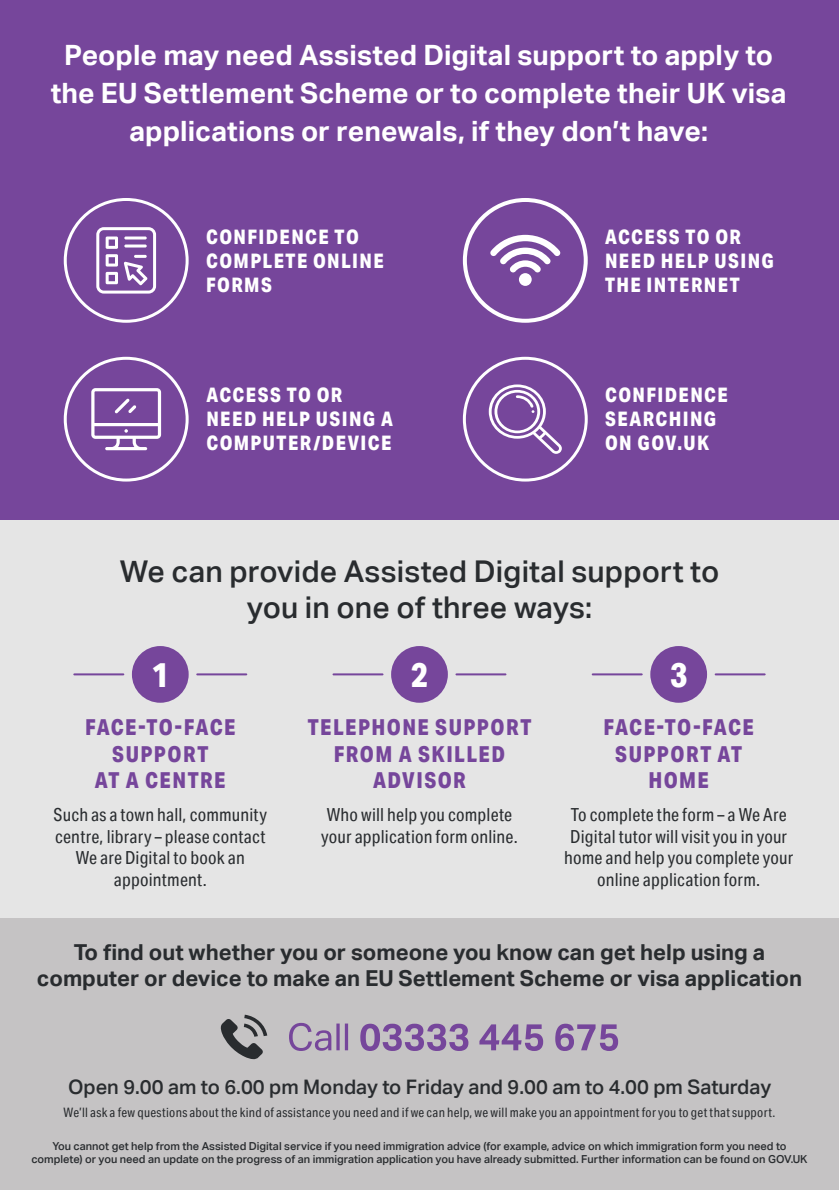
<style>
.page{position:relative;width:839px;height:1190px;background:#fff}
.page>*{position:absolute;margin:0;border:0;box-sizing:border-box;transform-origin:0 0}
.t1{font:800 34.6px "Aktiv Grotesk Cd";color:#fff}
.t2{font:500 30px/36px "Aktiv Grotesk";letter-spacing:.005em;color:#292c2f;text-align:center}
.t3{font:700 28px/38px "Aktiv Grotesk";letter-spacing:.005em;color:#fff;text-align:center}
.t4{font:700 22px/26.4px "Aktiv Grotesk";color:#292c2f;text-align:center}
.t5{font:800 22px/26.4px "Aktiv Grotesk Cd";letter-spacing:.065em;color:#76469b;text-align:center}
.t6{font:800 20px/24px "Aktiv Grotesk Cd";letter-spacing:.07em;color:#fff}
.t7{font:500 20px "Aktiv Grotesk";color:#292c2f}
.t8{font:18px/21.6px "Aktiv Grotesk Cd";letter-spacing:.01em;color:#292c2f;text-align:center}
.t9{font:13px "Aktiv Grotesk Cd";letter-spacing:.02em;color:#292c2f}
.t10{font:500 11px/13.2px "Aktiv Grotesk";color:#292c2f;text-align:center}
</style>
<div class="page">
<div style="left:0;top:507px;width:838px;height:683px;background:#e5e5e5"></div>
<div style="left:0;top:918px;width:838px;height:272px;background:#c5c3c4"></div>
<div style="left:0;top:0;width:838px;height:520px;background:#76469b"></div>
<svg style="left:91px;top:388px;width:70px;height:62px"></svg>
<div style="left:64px;top:357px;width:124px;height:124px;border:3px solid #fff;border-radius:50%"></div>
<svg style="left:490px;top:235px;width:70px;height:51px"></svg>
<div style="left:462px;top:198px;width:125px;height:125px;border:4px solid #fff;border-radius:50%"></div>
<svg style="left:488px;top:384px;width:73px;height:70px"></svg>
<div style="left:462px;top:357px;width:125px;height:124px;border:3px solid #fff;border-radius:50%"></div>
<div style="left:64px;top:198px;width:124px;height:125px;border:3px solid #fff;border-radius:50%"></div>
<svg style="left:96px;top:227px;width:60px;height:66px"></svg>
<div style="left:132px;top:646px;width:56px;height:56px;background:#76469b;border-radius:50%"></div>
<div style="left:391px;top:646px;width:56px;height:56px;background:#76469b;border-radius:50%"></div>
<div style="left:650px;top:646px;width:56px;height:56px;background:#76469b;border-radius:50%"></div>
<hr style="left:74px;top:673px;width:49px;height:2px;background:#76469b">
<hr style="left:333px;top:673px;width:49px;height:2px;background:#76469b">
<hr style="left:592px;top:673px;width:49px;height:2px;background:#76469b">
<hr style="left:197px;top:673px;width:49px;height:2px;background:#76469b">
<hr style="left:456px;top:673px;width:49px;height:2px;background:#76469b">
<hr style="left:715px;top:673px;width:49px;height:2px;background:#76469b">
<svg style="left:289px;top:1022px;width:328px;height:29px"></svg>
<svg style="left:220px;top:1014px;width:47px;height:45px"></svg>
<p class="t3" style="left:51px;top:35px;width:737px">People may need Assisted Digital support to apply to the EU Settlement Scheme or to complete their UK visa applications or renewals, if they don’t have:</p>
<p class="t6" style="left:206px;top:224px;width:179px">CONFIDENCE TO<br>COMPLETE ONLINE<br>FORMS</p>
<p class="t6" style="left:604px;top:224px;width:170px">ACCESS TO OR<br>NEED HELP USING<br>THE INTERNET</p>
<p class="t6" style="left:206px;top:383px;width:188px">ACCESS TO OR<br>NEED HELP USING A<br>COMPUTER/DEVICE</p>
<p class="t6" style="left:604px;top:383px;width:124px">CONFIDENCE<br>SEARCHING<br>ON GOV.UK</p>
<p class="t2" style="left:120px;top:553px;width:600px">We can provide Assisted Digital support to you in one of three ways:</p>
<p class="t1" style="left:151px;top:652px;width:19px">1</p>
<p class="t1" style="left:410px;top:652px;width:19px">2</p>
<p class="t1" style="left:669px;top:652px;width:19px">3</p>
<p class="t5" style="left:85px;top:714px;width:152px">FACE-TO-FACE<br>SUPPORT<br>AT A CENTRE</p>
<p class="t8" style="left:54px;top:804px;width:215px">Such as a town hall, community centre, library – please contact<br>We are Digital to book an appointment.</p>
<p class="t5" style="left:307px;top:714px;width:225px">TELEPHONE SUPPORT<br>FROM A SKILLED<br>ADVISOR</p>
<p class="t8" style="left:321px;top:804px;width:198px">Who will help you complete your application form online.</p>
<p class="t5" style="left:603px;top:714px;width:152px">FACE-TO-FACE<br>SUPPORT AT<br>HOME</p>
<p class="t8" style="left:564px;top:804px;width:230px">To complete the form – a We Are<br>Digital tutor will visit you in your home and help you complete your online application form.</p>
<p class="t4" style="left:37px;top:938px;width:766px">To find out whether you or someone you know can get help using a computer or device to make an EU Settlement Scheme or visa application</p>
<p class="t7" style="left:68px;top:1074px;width:704px">Open 9.00 am to 6.00 pm Monday to Friday and 9.00 am to 4.00 pm Saturday</p>
<p class="t9" style="left:64px;top:1104px;width:712px">We’ll ask a few questions about the kind of assistance you need and if we can help, we will make you an appointment for you to get that support.</p>
<p class="t10" style="left:31px;top:1139px;width:777px">You cannot get help from the Assisted Digital service if you need immigration advice (for example, advice on which immigration form you need to complete) or you need an update on the progress of an immigration application you have already submitted. Further information can be found on GOV.UK</p>
</div>
